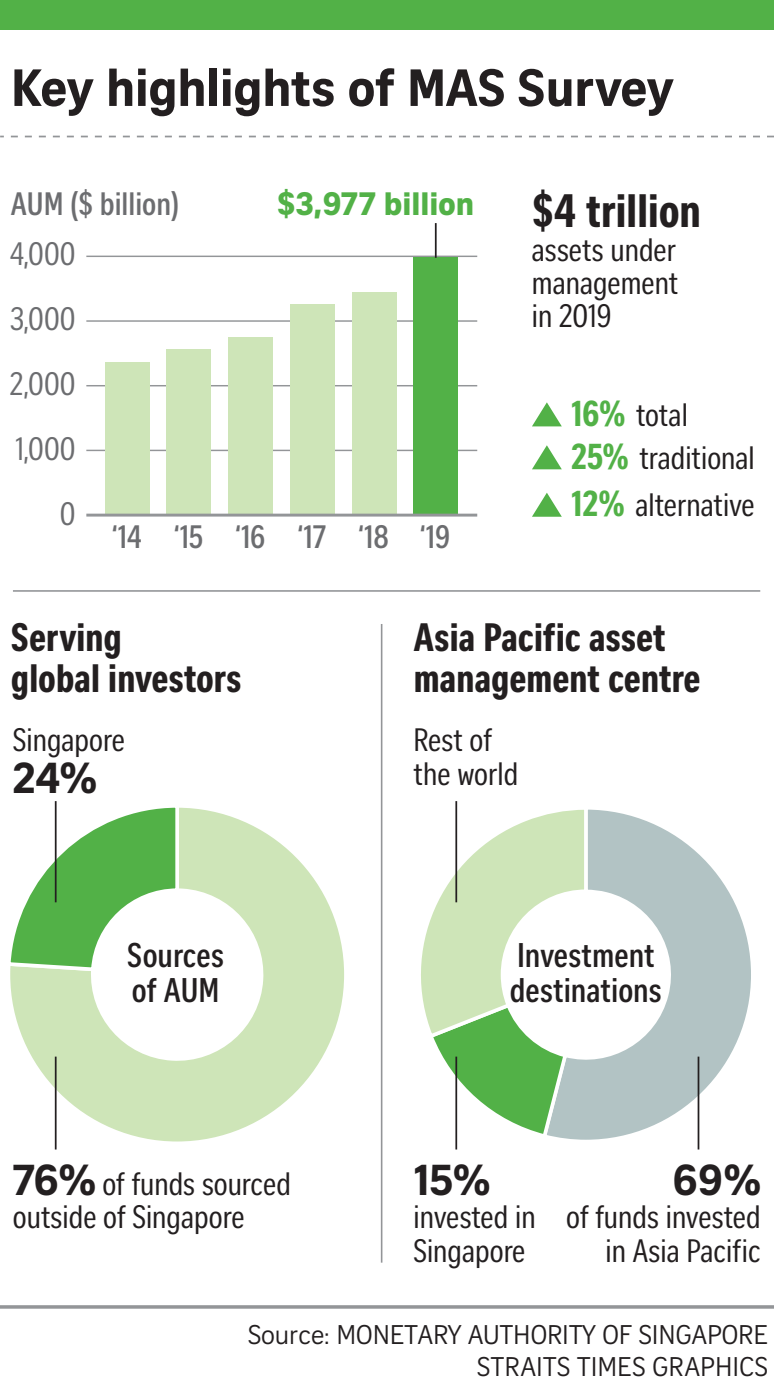
<style>
.page{position:relative;width:774px;height:1389px;background:#fff}
.page>*{position:absolute;margin:0;border:0;box-sizing:border-box;transform-origin:0 0}
.t1{font:700 50.75px "Curator Serp Text";letter-spacing:-.01em;color:#231f20}
.t2{font:45.5px "Curator Head Cond ST Bold";letter-spacing:-.01em;color:#231f20}
.t3{font:700 42px "Curator Serp Text";color:#231f20}
.t4{font:38.5px/40.2px "Curator Head Cond ST Bold";letter-spacing:-.01em;color:#231f20}
.t5{font:700 33.25px/35px "Curator Head Cond ST Semi";color:#231f20}
.t6{font:31.5px/33.2px "Curator Head Cond ST Regular";color:#231f20}
.t7{font:700 31.5px "Curator Head Cond ST Semi";color:#6c6d70}
.t8{font:31.5px "Curator Head Cond ST Regular";color:#6c6d70}
.t9{font:700 31.5px "Curator Head ST Extra";color:#52b147}
.t10{font:26.25px/31.5px "Curator Serp Text";color:#231f20;text-align:right}
.s1{font-family:"Curator Head Cond ST Bold";font-size:35px;color:#52b147}
.s2{font-family:"Curator Serp Text";font-weight:700;font-size:42px}
</style>
<div class="page">
<div style="left:0;top:0;width:774px;height:30px;background:#52b147"></div>
<svg style="left:0;top:136px;width:774px;height:1px"></svg>
<svg style="left:10px;top:807px;width:334px;height:340px"></svg>
<svg style="left:10px;top:802px;width:171px;height:171px"></svg>
<svg style="left:570px;top:809px;width:181px;height:336px"></svg>
<svg style="left:435px;top:1041px;width:135px;height:100px"></svg>
<svg style="left:421px;top:804px;width:168px;height:237px"></svg>
<hr style="left:86px;top:450px;width:391px;height:1px;background:#939598">
<hr style="left:86px;top:385px;width:391px;height:1px;background:#939598">
<hr style="left:86px;top:320px;width:391px;height:2px;background:#939598">
<hr style="left:86px;top:256px;width:391px;height:1px;background:#939598">
<hr style="left:13px;top:590px;width:747px;height:2px;background:#939598">
<hr style="left:381px;top:624px;width:1px;height:639px;background:#939598">
<div style="left:413px;top:258px;width:45px;height:257px;background:#52b147"></div>
<div style="left:352px;top:293px;width:44px;height:222px;background:#cee5b8"></div>
<div style="left:290px;top:304px;width:44px;height:211px;background:#cee5b8"></div>
<div style="left:228px;top:338px;width:45px;height:177px;background:#cee5b8"></div>
<div style="left:167px;top:349px;width:44px;height:166px;background:#cee5b8"></div>
<div style="left:105px;top:362px;width:44px;height:153px;background:#cee5b8"></div>
<hr style="left:86px;top:514px;width:391px;height:3px;background:#939598">
<svg style="left:532px;top:402px;width:30px;height:24px"></svg>
<svg style="left:532px;top:445px;width:30px;height:24px"></svg>
<svg style="left:532px;top:493px;width:30px;height:24px"></svg>
<hr style="left:55px;top:801px;width:2px;height:101px;background:#231f20">
<hr style="left:455px;top:801px;width:2px;height:101px;background:#231f20">
<hr style="left:55px;top:1057px;width:2px;height:93px;background:#231f20">
<hr style="left:455px;top:1057px;width:2px;height:93px;background:#231f20">
<hr style="left:697px;top:1057px;width:2px;height:93px;background:#231f20">
<svg style="left:0;top:1305px;width:774px;height:4px;background:#a0a2a4"></svg>
<hr style="left:435px;top:223px;width:2px;height:35px;background:#231f20">
<h1 class="t1" style="left:11px;top:57px;width:664px">Key highlights of MAS Survey</h1>
<p class="t7" style="left:11px;top:187px;width:170px">AUM ($ billion)</p>
<p class="t8" style="left:10px;top:237px;width:67px">4,000</p>
<p class="t8" style="left:10px;top:302px;width:67px">3,000</p>
<p class="t8" style="left:10px;top:367px;width:67px">2,000</p>
<p class="t8" style="left:15px;top:432px;width:62px">1,000</p>
<p class="t9" style="left:278px;top:185px;width:198px">$3,977 billion</p>
<p class="t8" style="left:60px;top:497px;width:17px">0</p>
<p class="t7" style="left:112px;top:520px;width:215px">‘14 ‘15 ‘16 ‘17</p>
<p class="t7" style="left:358px;top:520px;width:93px">‘18 ‘19</p>
<h2 class="t2" style="left:532px;top:186px;width:171px">$4 trillion</h2>
<p class="t6" style="left:532px;top:233px;width:148px;text-align:justify">assets under management in 2019</p>
<p class="t6" style="left:571px;top:393px;width:185px;line-height:43.1px"><span class="s1">16%</span> total<br><span class="s1">25%</span> traditional</p>
<p class="t6" style="left:571px;top:489px;width:185px"><span class="s1">12%</span> alternative</p>
<p class="t4" style="left:11px;top:618px;width:232px">Serving<br>global investors</p>
<p class="t4" style="left:413px;top:618px;width:289px">Asia Pacific asset management centre</p>
<p class="t6" style="left:13px;top:724px;width:113px">Singapore</p>
<h3 class="t3" style="left:13px;top:753px;width:85px">24%</h3>
<p class="t6" style="left:413px;top:724px;width:106px">Rest of the world</p>
<p class="t5" style="left:127px;top:938px;width:98px">Sources of AUM</p>
<p class="t5" style="left:510px;top:938px;width:153px">Investment destinations</p>
<p class="t6" style="left:13px;top:1168px;width:280px"><span class="s2">76%</span> of funds sourced outside of Singapore</p>
<h3 class="t3" style="left:413px;top:1155px;width:78px">15%</h3>
<p class="t6" style="left:413px;top:1201px;width:124px">invested in<br>Singapore</p>
<h3 class="t3" style="left:672px;top:1155px;width:90px">69%</h3>
<p class="t6" style="left:566px;top:1201px;width:196px;text-align:right">of funds invested in Asia Pacific</p>
<p class="t10" style="left:248px;top:1319px;width:521px">Source: MONETARY AUTHORITY OF SINGAPORE<br>STRAITS TIMES GRAPHICS</p>
</div>
